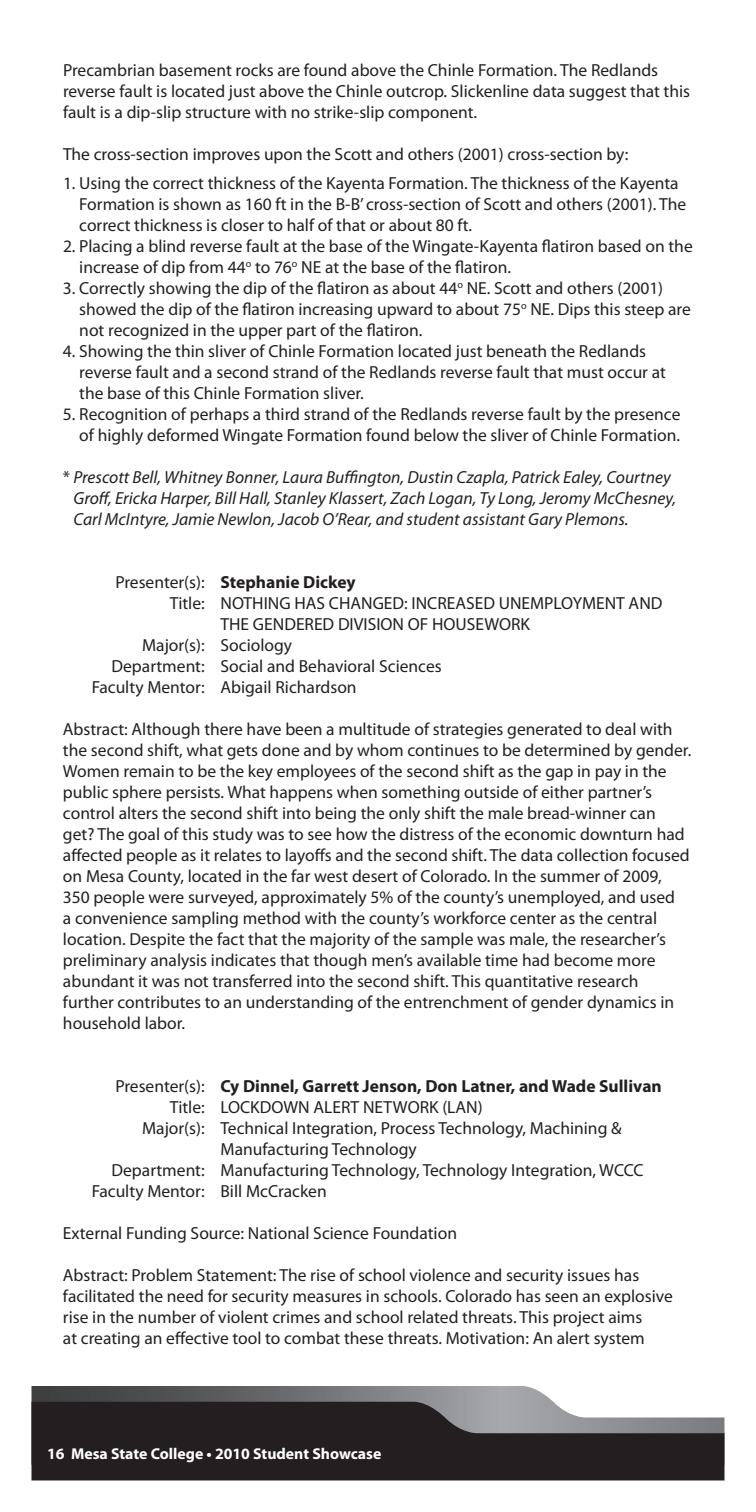
<style>
.page{position:relative;width:756px;height:1512px;background:#fff}
.page>*{position:absolute;margin:0;border:0;box-sizing:border-box;transform-origin:0 0}
.t1{font:17.5px/21px "Myriad Pro";color:#231f20}
.t2{font:italic 17.5px/21px "Myriad Pro";color:#231f20}
.t3{font:700 17.5px "Myriad Pro";color:#231f20}
.t4{font:700 15.75px "Myriad Pro";color:#fff}
.s1{font-style:normal}
.s2{font-weight:400}
</style>
<div class="page">
<svg style="left:32px;top:1386px;width:522px;height:16px;background:#707174"></svg>
<svg style="left:32px;top:1402px;width:692px;height:78px;background:#3a3738"></svg>
<p class="t1" style="left:63px;top:59px;width:629px">Precambrian basement rocks are found above the Chinle Formation. The Redlands reverse fault is located just above the Chinle outcrop. Slickenline data suggest that this fault is a dip-slip structure with no strike-slip component.</p>
<p class="t1" style="left:63px;top:143px;width:567px">The cross-section improves upon the Scott and others (2001) cross-section by:</p>
<p class="t1" style="left:79px;top:172px;width:609px;text-indent:-16px">1. Using the correct thickness of the Kayenta Formation. The thickness of the Kayenta<br>Formation is shown as 160 ft in the B-B’ cross-section of Scott and others (2001). The correct thickness is closer to half of that or about 80 ft.</p>
<p class="t1" style="left:79px;top:235px;width:615px;text-indent:-16px">2. Placing a blind reverse fault at the base of the Wingate-Kayenta flatiron based on the increase of dip from 44<sup>o</sup> to 76<sup>o</sup> NE at the base of the flatiron.</p>
<p class="t1" style="left:79px;top:277px;width:613px;text-indent:-16px">3. Correctly showing the dip of the flatiron as about 44<sup>o</sup> NE. Scott and others (2001) showed the dip of the flatiron increasing upward to about 75<sup>o</sup> NE. Dips this steep are not recognized in the upper part of the flatiron.</p>
<p class="t1" style="left:79px;top:340px;width:588px;text-indent:-16px">4. Showing the thin sliver of Chinle Formation located just beneath the Redlands reverse fault and a second strand of the Redlands reverse fault that must occur at the base of this Chinle Formation sliver.</p>
<p class="t1" style="left:63px;top:403px;width:619px;text-align:right">5. Recognition of perhaps a third strand of the Redlands reverse fault by the presence of highly deformed Wingate Formation found below the sliver of Chinle Formation.</p>
<p class="t2" style="left:73px;top:466px;width:604px;text-indent:-10px"><span class="s1">*</span> Prescott Bell, Whitney Bonner, Laura Buffington, Dustin Czapla, Patrick Ealey, Courtney<br>Groff, Ericka Harper, Bill Hall, Stanley Klassert, Zach Logan, Ty Long, Jeromy McChesney,<br>Carl McIntyre, Jamie Newlon, Jacob O’Rear, and student assistant Gary Plemons.</p>
<p class="t3" style="left:115px;top:571px;width:242px"><span class="s2">Presenter(s):</span> Stephanie Dickey</p>
<p class="t1" style="left:170px;top:592px;width:494px">Title: NOTHING HAS CHANGED: INCREASED UNEMPLOYMENT AND</p>
<p class="t1" style="left:220px;top:613px;width:311px">THE GENDERED DIVISION OF HOUSEWORK</p>
<p class="t1" style="left:142px;top:634px;width:152px">Major(s): Sociology</p>
<p class="t1" style="left:112px;top:655px;width:332px">Department: Social and Behavioral Sciences</p>
<p class="t1" style="left:92px;top:676px;width:267px">Faculty Mentor: Abigail Richardson</p>
<p class="t1" style="left:63px;top:718px;width:630px">Abstract: Although there have been a multitude of strategies generated to deal with the second shift, what gets done and by whom continues to be determined by gender.<br>Women remain to be the key employees of the second shift as the gap in pay in the public sphere persists. What happens when something outside of either partner’s control alters the second shift into being the only shift the male bread-winner can get? The goal of this study was to see how the distress of the economic downturn had affected people as it relates to layoffs and the second shift. The data collection focused on Mesa County, located in the far west desert of Colorado. In the summer of 2009, 350 people were surveyed, approximately 5% of the county’s unemployed, and used<br>a convenience sampling method with the county’s workforce center as the central location. Despite the fact that the majority of the sample was male, the researcher’s preliminary analysis indicates that though men’s available time had become more abundant it was not transferred into the second shift. This quantitative research further contributes to an understanding of the entrenchment of gender dynamics in household labor.</p>
<p class="t3" style="left:115px;top:1075px;width:548px"><span class="s2">Presenter(s):</span> Cy Dinnel, Garrett Jenson, Don Latner, and Wade Sullivan</p>
<p class="t1" style="left:170px;top:1096px;width:314px">Title: LOCKDOWN ALERT NETWORK (LAN)</p>
<p class="t1" style="left:142px;top:1117px;width:481px">Major(s): Technical Integration, Process Technology, Machining &amp;</p>
<p class="t1" style="left:220px;top:1138px;width:198px">Manufacturing Technology</p>
<p class="t1" style="left:112px;top:1159px;width:534px">Department: Manufacturing Technology, Technology Integration, WCCC</p>
<p class="t1" style="left:92px;top:1180px;width:237px">Faculty Mentor: Bill McCracken</p>
<p class="t1" style="left:63px;top:1222px;width:396px">External Funding Source: National Science Foundation</p>
<p class="t1" style="left:63px;top:1264px;width:611px">Abstract: Problem Statement: The rise of school violence and security issues has facilitated the need for security measures in schools. Colorado has seen an explosive rise in the number of violent crimes and school related threats. This project aims<br>at creating an effective tool to combat these threats. Motivation: An alert system</p>
<p class="t4" style="left:47px;top:1443px;width:336px">16 Mesa State College • 2010 Student Showcase</p>
</div>
